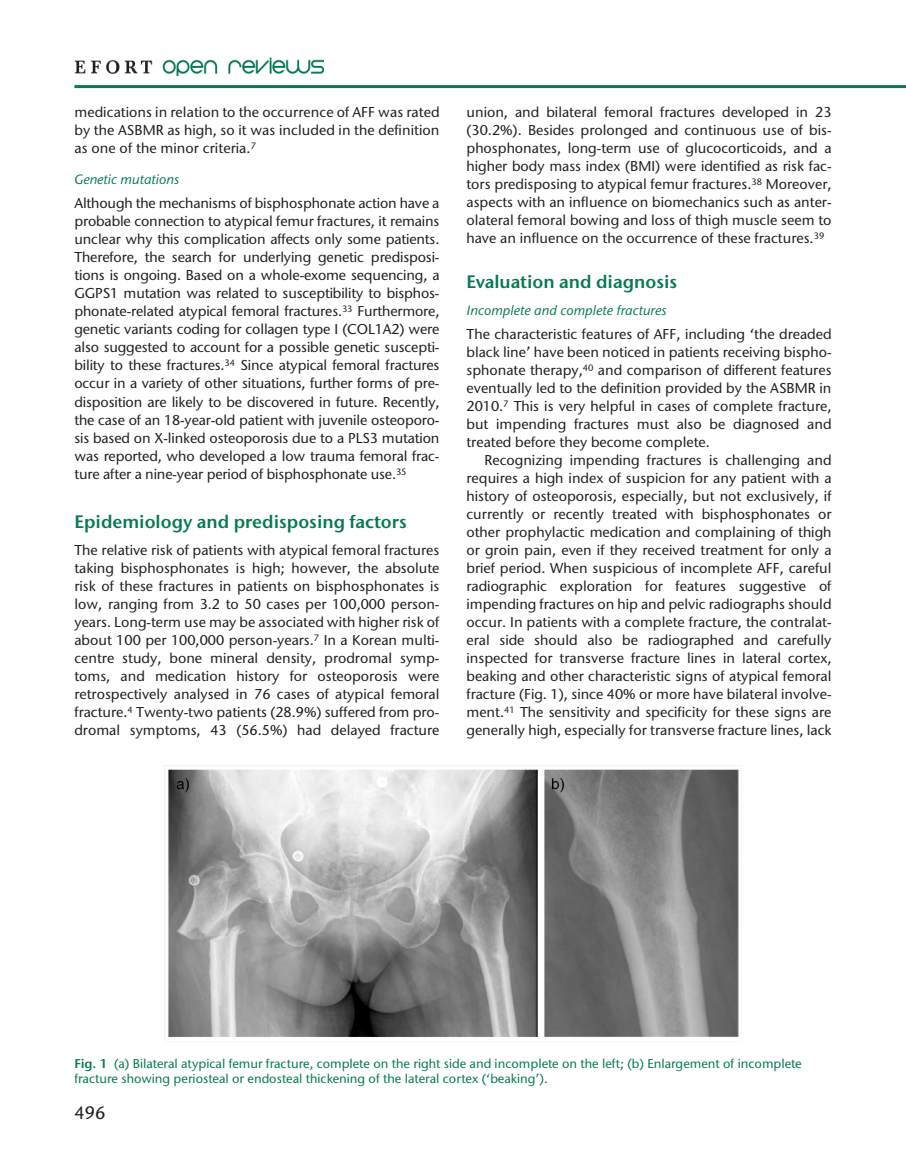
<style>
.page{position:relative;width:906px;height:1170px;background:#fff}
.page>*{position:absolute;margin:0;border:0;box-sizing:border-box;transform-origin:0 0}
.t1{font:600 18px "Stone Sans ITC Pro";color:#077a4e}
.t2{font:500 18px "Stone Sans ITC Pro";color:#231f20}
.t3{font:500 14.25px/18px "Stone Sans ITC Pro";color:#231f20;text-align:justify}
.t4{font:italic 500 13.5px "Stone Sans ITC Pro";color:#077a4e}
.t5{font:500 12.75px/15px "Stone Sans ITC Pro";color:#077a4e}
.s1{font-weight:600}
</style>
<div class="page">
<img style="left:74px;top:57px;width:250px;height:19px">
<hr style="left:74px;top:85px;width:832px;height:3px;background:#077a4e">
<img style="left:165px;top:765px;width:576px;height:272px">
<p class="t3" style="left:74px;top:103px;width:366px">medications in relation to the occurrence of AFF was rated by the ASBMR as high, so it was included in the definition as one of the minor criteria.<sup>7</sup></p>
<p class="t4" style="left:74px;top:171px;width:107px">Genetic mutations</p>
<p class="t3" style="left:74px;top:194px;width:366px">Although the mechanisms of bisphosphonate action have a probable connection to atypical femur fractures, it remains unclear why this complication affects only some patients.<br>Therefore, the search for underlying genetic predisposi&shy;tions is ongoing. Based on a whole-exome sequencing, a GGP</p>
<p class="t3" style="left:74px;top:284px;width:366px;text-indent:28px">S1 mutation was related to susceptibility to bisphos&shy;phonate-related atypical femoral fractures.<sup>33</sup> Furthermore, genetic variants coding for collagen type I (COL1A2) were also suggested to account for a possible genetic suscepti&shy;bility to these fractures.<sup>34</sup> Since atypical femoral fractures occur in a variety of other situations, further forms of pre&shy;disposition are likely to be discovered in future. Recently, the case of an 18-year-old patient with juvenile osteoporo&shy;sis based on X-linked osteoporosis due to a PLS3 mutation was reported, who developed a low trauma femoral frac&shy;ture after a nine-year period of bisphosphonate use.<sup>35</sup></p>
<p class="t1" style="left:74px;top:510px;width:334px">Epidemiology and predisposing factors</p>
<p class="t3" style="left:74px;top:541px;width:366px">The relative risk of patients with atypical femoral fractures taking bisphosphonates is high; however, the absolute risk of these fractures in patients on bisphosphonates is low, ranging from 3.2 to 50 cases per 100,000 person&shy;years. Long-term use may be associated with higher risk of about 100 per 100,000 person-years.<sup>7</sup> In a Korean multi&shy;centre study, bone mineral density, prodromal symp&shy;toms, and medication history for osteoporosis were retrospectively analysed in 76 cases of atypical femoral fracture.<sup>4</sup> Twenty-two patients (28.9%) suffered from pro&shy;dromal symptoms, 43 (56.5%) had delayed fracture</p>
<p class="t3" style="left:466px;top:103px;width:366px">union, and bilateral femoral fractures developed in 23 (30.2%). Besides prolonged and continuous use of bis&shy;phosphonates, long-term use of glucocorticoids, and a higher body mass index (BMI) were identified as risk fac&shy;tors predisposing to atypical femur fractures.<sup>38</sup> Moreover, aspects with an influence on biomechanics such as anter&shy;olateral femoral bowing and loss of thigh muscle seem to have an influence on the occurrence of these fractures.<sup>39</sup></p>
<p class="t1" style="left:466px;top:270px;width:212px">Evaluation and diagnosis</p>
<p class="t4" style="left:466px;top:302px;width:202px">Incomplete and complete fractures</p>
<p class="t3" style="left:466px;top:325px;width:366px">The characteristic features of AFF, including ‘the dreaded black line’ have been noticed in patients receiving bispho&shy;sphonate therapy,<sup>40</sup> and comparison of different features eventually led to the definition provided by the ASBMR in 2010.<sup>7</sup> This is very helpful in cases of complete fracture, but impending fractures must also be diagnosed and treated before they become complete.</p>
<p class="t3" style="left:466px;top:451px;width:366px;text-indent:18px">Recognizing impending fractures is challenging and requires a high index of suspicion for any patient with a history of osteoporosis, especially, but not exclusively, if currently or recently treated with bisphosphonates or other prophylactic medication and complaining of thigh or groin pain, even if they received treatment for only a brief period. When suspicious of incomplete AFF, careful radiographic exploration for features suggestive of impending fractures on hip and pelvic radiographs should occur. In patients with a complete fracture, the contralat&shy;eral side should also be radiographed and carefully inspected for transverse fracture lines in lateral cortex, beaking and other characteristic signs of atypical femoral fracture (Fig. 1), since 40% or more have bilateral involve&shy;ment.<sup>41</sup> The sensitivity and specificity for these signs are generally high, especially for transverse fracture lines, lack</p>
<p class="t5" style="left:74px;top:1056px;width:729px"><span class="s1">Fig. 1</span> (a) Bilateral atypical femur fracture, complete on the right side and incomplete on the left; (b) Enlargement of incomplete fracture showing periosteal or endosteal thickening of the lateral cortex (‘beaking’).</p>
<p class="t2" style="left:74px;top:1101px;width:32px">496</p>
</div>
